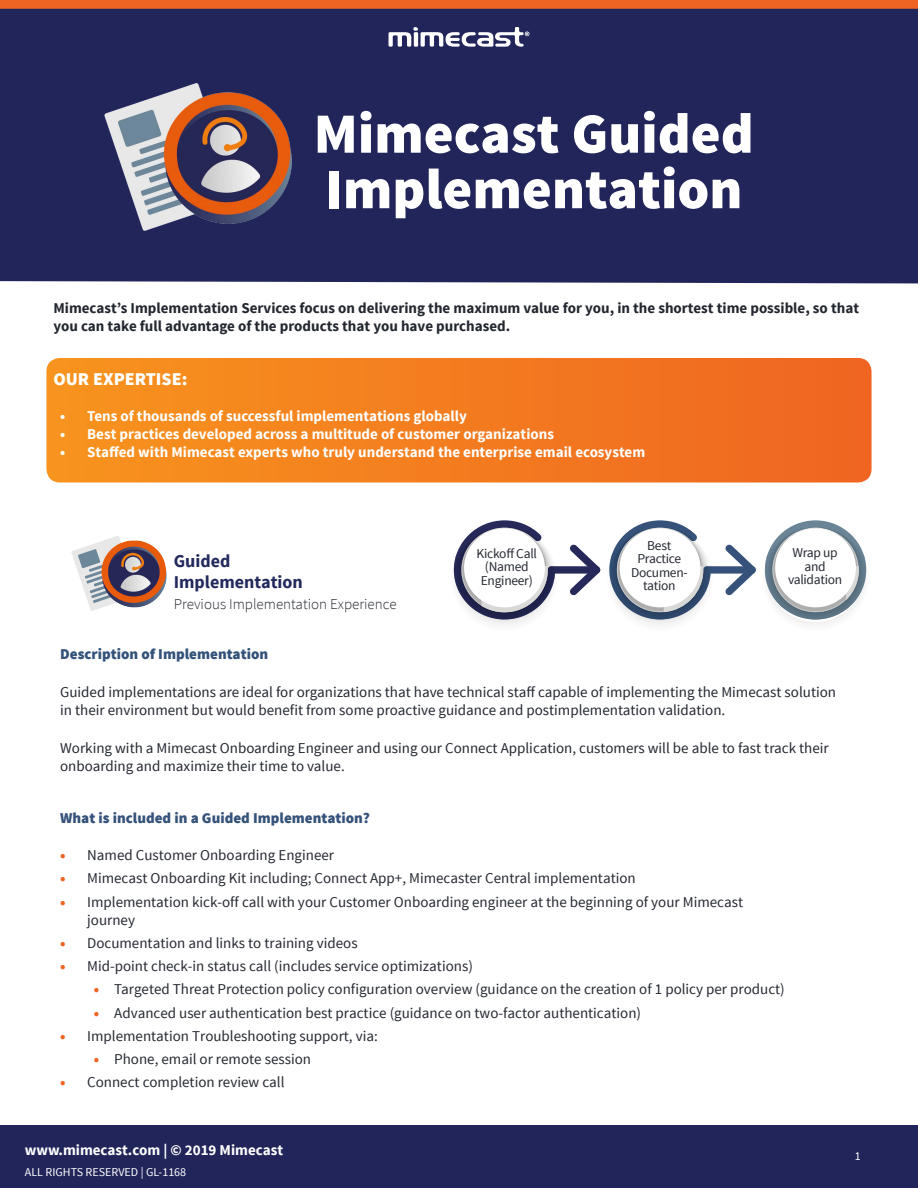
<style>
.page{position:relative;width:918px;height:1188px;background:#fff}
.page>*{position:absolute;margin:0;border:0;box-sizing:border-box;transform-origin:0 0}
.Datasheet_Header{font:900 57px/55.5px "Source Sans Pro";color:#fff}
.Headline_Copy{font:700 18px/21px "Source Sans Pro";color:#21295d}
.Body_Copy{font:900 18px "Source Sans Pro";color:#fff}
.t1{font:15px/18px "Source Sans Pro";color:#252931}
.List_-_Numbered{font:15px/18px "Source Sans Pro";color:#232730}
.t2{font:700 15px "Source Sans Pro";color:#fff}
.Body_Copy-2{font:700 15px/18px "Source Sans Pro";color:#232730}
.List_-_Numbered-2{font:900 15px "Source Sans Pro";color:#35527a}
.Headline_Copy-2{font:300 15px "Source Sans Pro";color:#252931}
.List_-_Numbered-3{font:900 15px "Source Sans Pro";color:#33527a}
.Body_Copy-3{font:13.5px/13.5px "Source Sans Pro";letter-spacing:-.02em;color:#252931;text-align:center}
.t3{font:12px "Source Sans Pro";color:#fff}
.s1{font-weight:900;color:#ef6422}
</style>
<div class="page">
<div style="left:0;top:1126px;width:918px;height:62px;background:#21255a"></div>
<div style="left:0;top:0;width:918px;height:9px;background:#ef6422"></div>
<div style="left:0;top:9px;width:918px;height:274px;background:#21255a"></div>
<svg style="left:46px;top:358px;width:826px;height:125px;background:#f37c20"></svg>
<img style="left:60px;top:22px;width:277px;height:261px">
<svg style="left:388px;top:27px;width:141px;height:20px"></svg>
<div style="left:548px;top:566px;width:52px;height:8px;background:#262959;border-radius:4px"></div>
<div style="left:703px;top:566px;width:53px;height:8px;background:#36527a;border-radius:4px"></div>
<svg style="left:453px;top:520px;width:106px;height:105px"></svg>
<div style="left:464px;top:528px;width:81px;height:79px;background:#fff;border-radius:50%"></div>
<svg style="left:570px;top:520px;width:145px;height:105px"></svg>
<div style="left:620px;top:528px;width:80px;height:79px;background:#fff;border-radius:50%"></div>
<svg style="left:725px;top:520px;width:142px;height:105px"></svg>
<div style="left:775px;top:528px;width:81px;height:79px;background:#fff;border-radius:50%"></div>
<img style="left:71px;top:536px;width:96px;height:75px">
<p class="Datasheet_Header" style="left:314px;top:109px;width:442px">Mimecast Guided<br>Implementation</p>
<p class="Body_Copy-2" style="left:53px;top:300px;width:807px">Mimecast’s Implementation Services focus on delivering the maximum value for you, in the shortest time possible, so that you can take full advantage of the products that you have purchased.</p>
<p class="Body_Copy" style="left:53px;top:368px;width:136px">OUR EXPERTISE:</p>
<p class="t2" style="left:60px;top:407px;width:408px">• Tens of thousands of successful implementations globally</p>
<p class="t2" style="left:60px;top:425px;width:495px">• Best practices developed across a multitude of customer organizations</p>
<p class="t2" style="left:60px;top:443px;width:587px">• Staffed with Mimecast experts who truly understand the enterprise email ecosystem</p>
<p class="Headline_Copy" style="left:174px;top:551px;width:131px">Guided<br>Implementation</p>
<p class="Headline_Copy-2" style="left:174px;top:595px;width:224px">Previous Implementation Experience</p>
<p class="Body_Copy-3" style="left:477px;top:547px;width:62px">Kickoff Call (Named</p>
<p class="Body_Copy-3" style="left:481px;top:574px;width:54px">Engineer)</p>
<p class="Body_Copy-3" style="left:637px;top:539px;width:45px">Best<br>Practice</p>
<p class="Body_Copy-3" style="left:631px;top:566px;width:58px">Documen&shy;tation</p>
<p class="Body_Copy-3" style="left:792px;top:546px;width:47px">Wrap up and</p>
<p class="Body_Copy-3" style="left:788px;top:573px;width:56px">validation</p>
<p class="List_-_Numbered-3" style="left:60px;top:644px;width:210px">Description of Implementation</p>
<p class="List_-_Numbered" style="left:60px;top:683px;width:777px">Guided implementations are ideal for organizations that have technical staff capable of implementing the Mimecast solution in their environment but would benefit from some proactive guidance and postimplementation validation.</p>
<p class="List_-_Numbered" style="left:60px;top:739px;width:770px">Working with a Mimecast Onboarding Engineer and using our Connect Application, customers will be able to fast track their onboarding and maximize their time to value.</p>
<p class="List_-_Numbered-2" style="left:60px;top:809px;width:311px">What is included in a Guided Implementation?</p>
<p class="t1" style="left:60px;top:846px;width:275px"><span class="s1">•</span> Named Customer Onboarding Engineer</p>
<p class="t1" style="left:60px;top:870px;width:577px"><span class="s1">•</span> Mimecast Onboarding Kit including; Connect App+, Mimecaster Central implementation</p>
<p class="t1" style="left:87px;top:893px;width:657px;text-indent:-27px"><span class="s1">•</span> Implementation kick-off call with your Customer Onboarding engineer at the beginning of your Mimecast journey</p>
<p class="t1" style="left:60px;top:934px;width:299px"><span class="s1">•</span> Documentation and links to training videos</p>
<p class="t1" style="left:60px;top:957px;width:414px"><span class="s1">•</span> Mid-point check-in status call (includes service optimizations)</p>
<p class="t1" style="left:94px;top:981px;width:692px"><span class="s1">•</span> Targeted Threat Protection policy configuration overview (guidance on the creation of 1 policy per product)</p>
<p class="t1" style="left:94px;top:1004px;width:549px"><span class="s1">•</span> Advanced user authentication best practice (guidance on two-factor authentication)</p>
<p class="t1" style="left:60px;top:1027px;width:319px"><span class="s1">•</span> Implementation Troubleshooting support, via:</p>
<p class="t1" style="left:94px;top:1050px;width:219px"><span class="s1">•</span> Phone, email or remote session</p>
<p class="t1" style="left:60px;top:1074px;width:226px"><span class="s1">•</span> Connect completion review call</p>
<p class="t2" style="left:25px;top:1140px;width:260px">www.mimecast.com | © 2019 Mimecast</p>
<p class="t3" style="left:25px;top:1165px;width:163px">ALL RIGHTS RESERVED | GL-1168</p>
<p class="t3" style="left:855px;top:1149px;width:7px">1</p>
</div>
